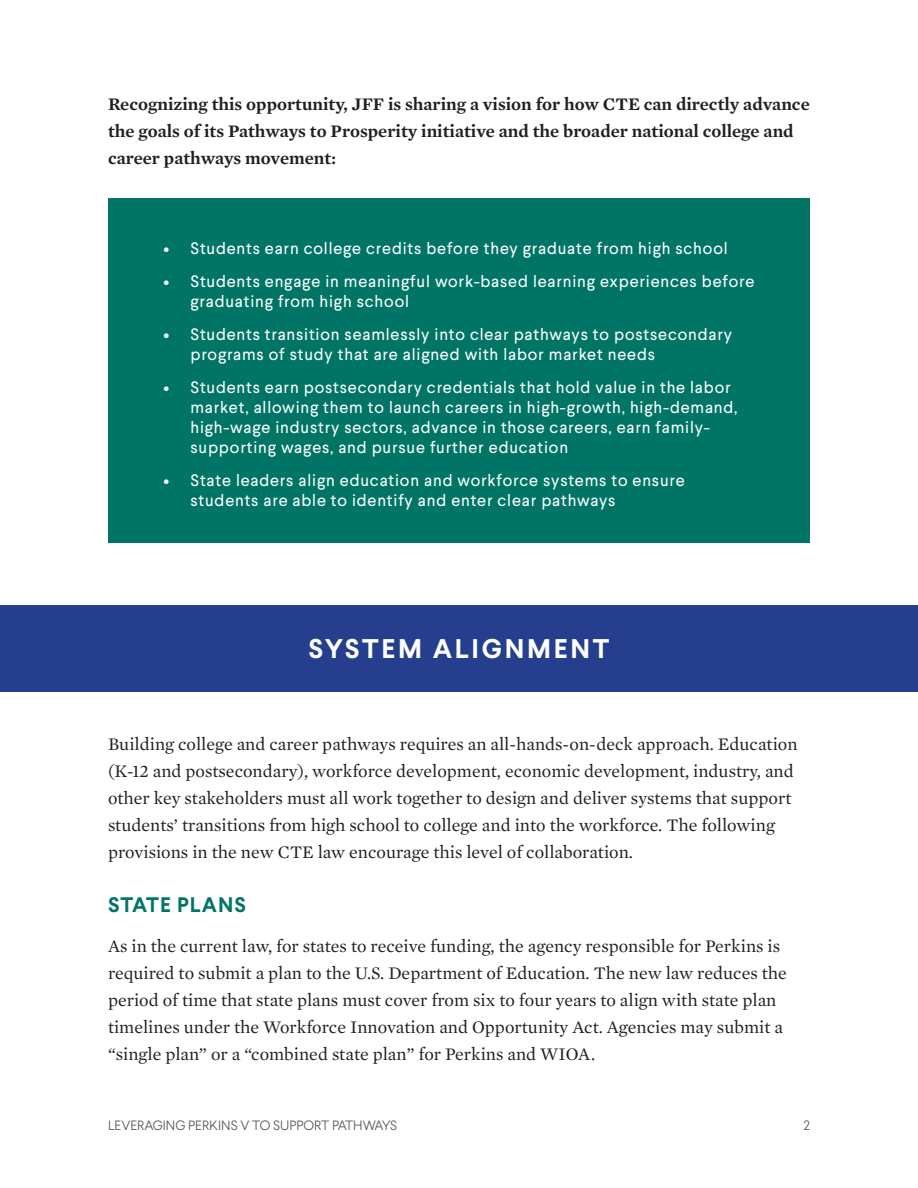
<style>
.page{position:relative;width:918px;height:1188px;background:#fff}
.page>*{position:absolute;margin:0;border:0;box-sizing:border-box;transform-origin:0 0}
.t1{font:700 27px "Larsseit";letter-spacing:.1em;color:#fff}
.paragraph_JFF{font:700 21px "Larsseit";letter-spacing:.05em;color:#007566}
.paragraph_JFF-2{font:18px/27px "Mercury Text G1";color:#231f20}
.paragraph_JFF-3{font:600 18px/27px "Mercury Text G1";color:#231f20}
.t2{font:16.5px/19.8px "Larsseit";letter-spacing:.05em;color:#fff}
.t3{font:300 13.5px "Larsseit";color:#4e5758}
</style>
<div class="page">
<div style="left:108px;top:198px;width:702px;height:345px;background:#007566"></div>
<div style="left:0;top:606px;width:918px;height:86px;background:#253f8e"></div>
<p class="paragraph_JFF-3" style="left:108px;top:89px;width:703px">Recognizing this opportunity, JFF is sharing a vision for how CTE can directly advance the goals of its Pathways to Prosperity initiative and the broader national college and career pathways movement:</p>
<p class="t2" style="left:164px;top:238px;width:566px">• Students earn college credits before they graduate from high school</p>
<p class="t2" style="left:190px;top:271px;width:565px;text-indent:-27px">• Students engage in meaningful work-based learning experiences before graduating from high school</p>
<p class="t2" style="left:190px;top:324px;width:543px;text-indent:-27px">• Students transition seamlessly into clear pathways to postsecondary programs of study that are aligned with labor market needs</p>
<p class="t2" style="left:190px;top:377px;width:548px;text-indent:-27px">• Students earn postsecondary credentials that hold value in the labor market, allowing them to launch careers in high-growth, high-demand, high-wage industry sectors, advance in those careers, earn family&shy;supporting wages, and pursue further education</p>
<p class="t2" style="left:190px;top:470px;width:496px;text-indent:-27px">• State leaders align education and workforce systems to ensure students are able to identify and enter clear pathways</p>
<p class="t1" style="left:309px;top:630px;width:302px">SYSTEM ALIGNMENT</p>
<p class="paragraph_JFF-2" style="left:108px;top:729px;width:691px">Building college and career pathways requires an all-hands-on-deck approach. Education (K-12 and postsecondary), workforce development, economic development, industry, and other key stakeholders must all work together to design and deliver systems that support students’ transitions from high school to college and into the workforce. The following provisions in the new CTE law encourage this level of collaboration.</p>
<p class="paragraph_JFF" style="left:108px;top:890px;width:139px">STATE PLANS</p>
<p class="paragraph_JFF-2" style="left:108px;top:932px;width:680px">As in the current law, for states to receive funding, the agency responsible for Perkins is required to submit a plan to the U.S. Department of Education. The new law reduces the period of time that state plans must cover from six to four years to align with state plan timelines under the Workforce Innovation and Opportunity Act. Agencies may submit a “single plan” or a “combined state plan” for Perkins and WIOA.</p>
<p class="t3" style="left:108px;top:1117px;width:291px">LEVERAGING PERKINS V TO SUPPORT PATHWAYS</p>
<p class="t3" style="left:804px;top:1117px;width:8px">2</p>
</div>
